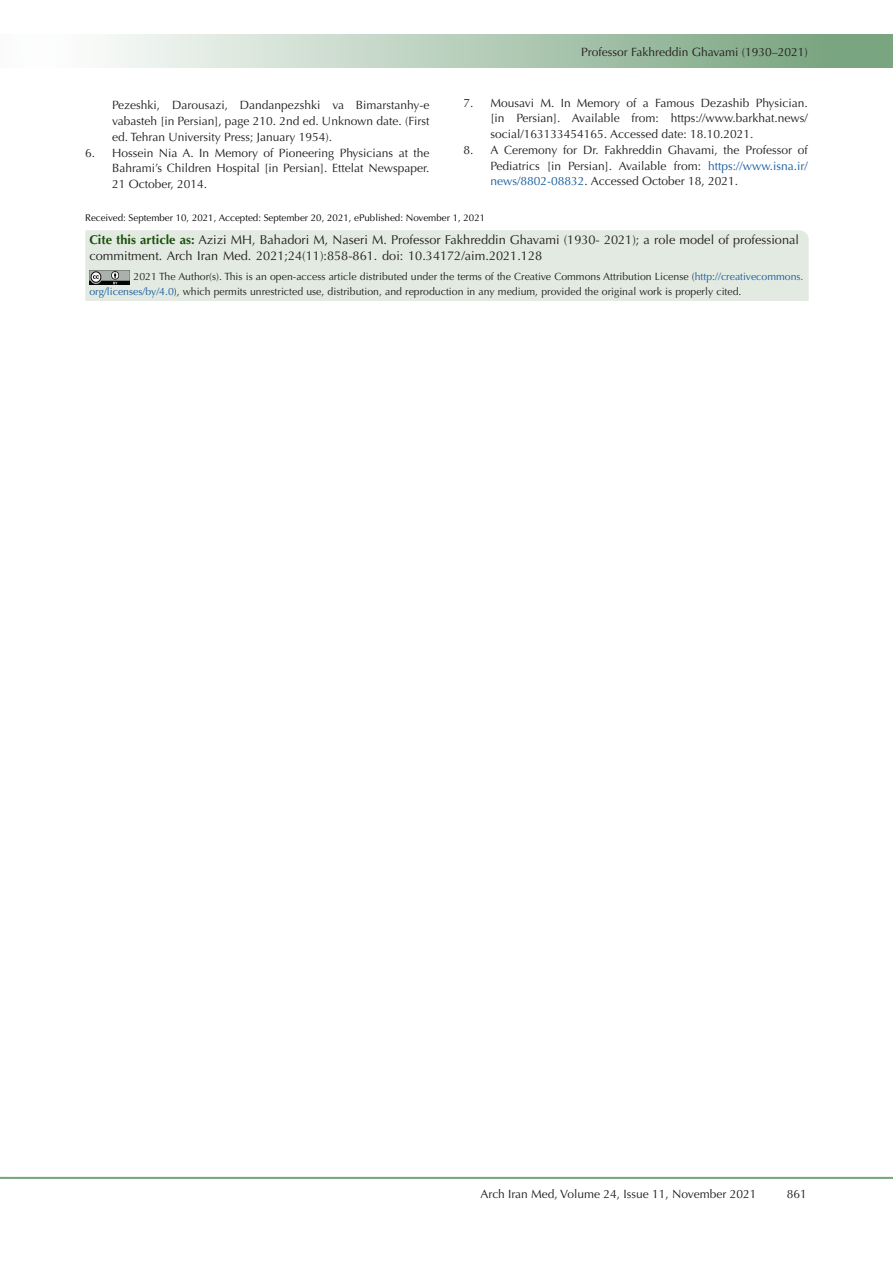
<style>
.page{position:relative;width:893px;height:1263px;background:#fff}
.page>*{position:absolute;margin:0;border:0;box-sizing:border-box;transform-origin:0 0}
.t1{font:12.75px/15.8px "Optima LT Std";color:#231f20}
.t2{font:12px/15.8px "Optima LT Std";color:#231f20;text-align:justify}
.t3{font:10.5px/15px "Optima LT Std";color:#231f20}
.t4{font:9.75px "Optima LT Std";color:#040503}
.s1{color:#175d9e}
.s2{font-weight:700;color:#19500a}
</style>
<div class="page">
<div style="left:0;top:1177px;width:893px;height:2px;background:#0099e5;border:1px solid #7aa581"></div>
<div style="left:0;top:35px;width:892px;height:33px;background:linear-gradient(to right,#fff,#719f79)"></div>
<div style="left:85px;top:230px;width:724px;height:71px;background:#e3eae2"></div>
<img style="left:89px;top:270px;width:41px;height:14px">
<p class="t2" style="left:112px;top:98px;width:319px">Pezeshki, Darousazi, Dandanpezshki va Bimarstanhy-e vabasteh [in Persian], page 210. 2nd ed. Unknown date. (First ed. Tehran University Press; January 1954).</p>
<p class="t2" style="left:112px;top:145px;width:319px;text-indent:-27px">6. Hossein Nia A. In Memory of Pioneering Physicians at the Bahrami’s Children Hospital [in Persian]. Ettelat Newspaper.<br>21 October, 2014.</p>
<p class="t2" style="left:581px;top:44px;width:228px">Professor Fakhreddin Ghavami (1930–2021)</p>
<p class="t2" style="left:490px;top:95px;width:319px;text-indent:-27px">7. Mousavi M. In Memory of a Famous Dezashib Physician. [in Persian]. Available from: https://www.barkhat.news/ social/163133454165. Accessed date: 18.10.2021.</p>
<p class="t2" style="left:490px;top:142px;width:319px;text-indent:-27px">8. A Ceremony for Dr. Fakhreddin Ghavami, the Professor of Pediatrics [in Persian]. Available from: <span class="s1">https://www.isna.ir/ news/8802-08832</span>. Accessed October 18, 2021.</p>
<p class="t4" style="left:85px;top:212px;width:402px">Received: September 10, 2021, Accepted: September 20, 2021, ePublished: November 1, 2021</p>
<p class="t1" style="left:89px;top:232px;width:711px"><span class="s2">Cite this article as:</span> Azizi MH, Bahadori M, Naseri M. Professor Fakhreddin Ghavami (1930- 2021); a role model of professional commitment. Arch Iran Med. 2021;24(11):858-861. doi: 10.34172/aim.2021.128</p>
<p class="t3" style="left:89px;top:269px;width:716px;text-indent:44px">2021 The Author(s). This is an open-access article distributed under the terms of the Creative Commons Attribution License (<span class="s1">http://creativecommons. org/licenses/by/4.0</span>), which permits unrestricted use, distribution, and reproduction in any medium, provided the original work is properly cited.</p>
<p class="t2" style="left:480px;top:1186px;width:277px">Arch Iran Med, Volume 24, Issue 11, November 2021</p>
<p class="t2" style="left:787px;top:1186px;width:22px">861</p>
</div>
